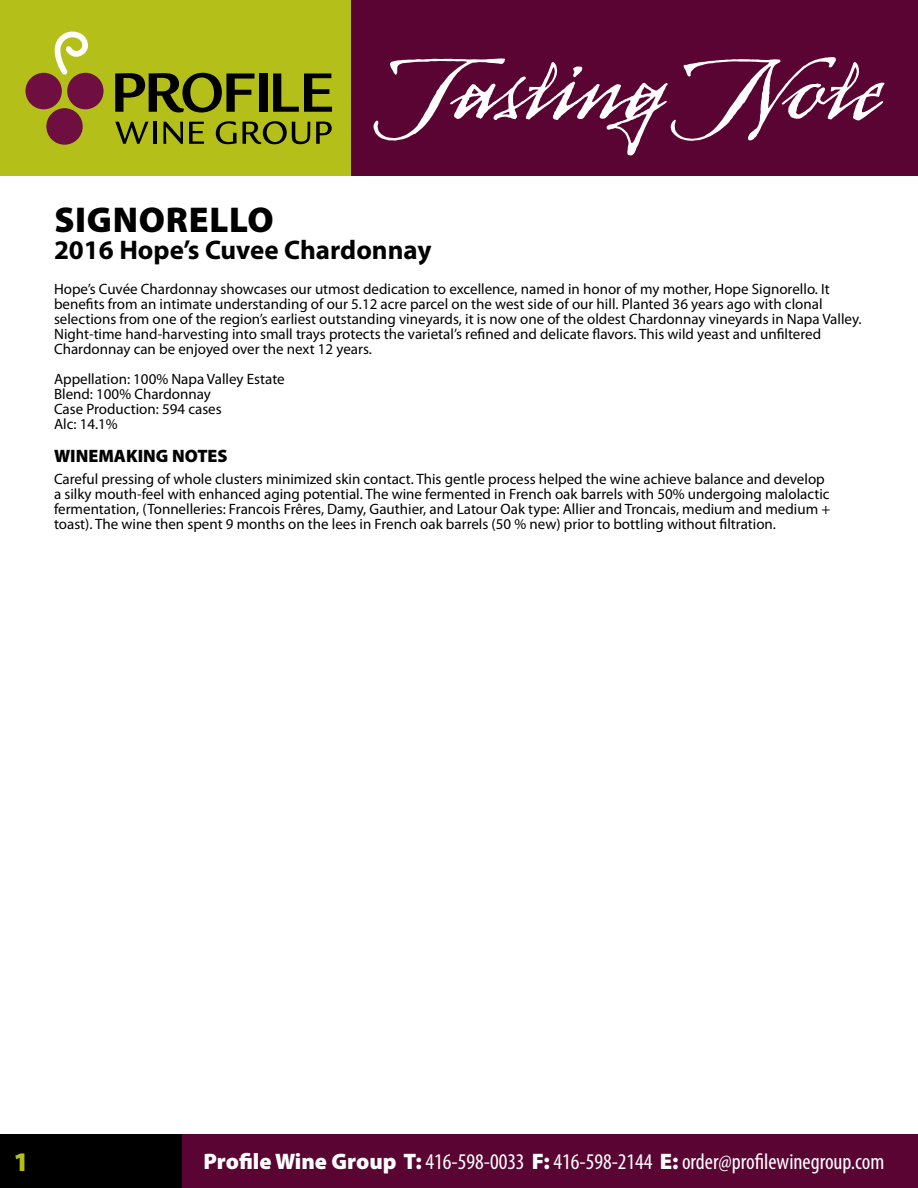
<style>
.page{position:relative;width:918px;height:1188px;background:#fff}
.page>*{position:absolute;margin:0;border:0;box-sizing:border-box;transform-origin:0 0}
.t1{font:127.5px "Arcana GMM Std Manuscript";color:#fff}
.t2{font:900 36px "Myriad Pro";letter-spacing:.02em;color:#000}
.t3{font:700 27px "Myriad Pro";color:#000}
.t4{font:900 27px "Myriad Pro";color:#b4c019}
.t5{font:condensed 22.5px "Myriad Pro";color:#fff}
.t6{font:900 18px "Myriad Pro";color:#000}
.t7{font:15px/15px "Myriad Pro";color:#000}
.s1{font-weight:900;font-stretch:normal}
</style>
<div class="page">
<div style="left:0;top:0;width:351px;height:176px;background:#b4c019"></div>
<div style="left:178px;top:1134px;width:740px;height:54px;background:#5a0434"></div>
<div style="left:351px;top:0;width:567px;height:176px;background:#5a0434"></div>
<div style="left:0;top:1134px;width:181px;height:54px;background:#000"></div>
<svg style="left:115px;top:73px;width:140px;height:40px"></svg>
<div style="left:259px;top:73px;width:8px;height:39px;background:#000"></div>
<svg style="left:273px;top:73px;width:59px;height:39px"></svg>
<svg style="left:115px;top:122px;width:34px;height:22px"></svg>
<hr style="left:154px;top:122px;width:3px;height:22px;background:#000">
<svg style="left:163px;top:122px;width:20px;height:22px"></svg>
<svg style="left:189px;top:122px;width:15px;height:22px"></svg>
<svg style="left:216px;top:121px;width:21px;height:23px"></svg>
<svg style="left:243px;top:121px;width:67px;height:23px"></svg>
<svg style="left:316px;top:122px;width:16px;height:22px"></svg>
<div style="left:46px;top:108px;width:37px;height:37px;background:#6e0e41;border-radius:50%"></div>
<div style="left:26px;top:73px;width:36px;height:36px;background:#6e0e41;border-radius:50%"></div>
<div style="left:67px;top:73px;width:37px;height:36px;background:#6e0e41;border-radius:50%"></div>
<svg style="left:54px;top:32px;width:34px;height:43px"></svg>
<h1 class="t1" style="left:392px;top:28px;width:491px">Tasting Note</h1>
<h2 class="t2" style="left:54px;top:200px;width:221px">SIGNORELLO</h2>
<h3 class="t3" style="left:54px;top:232px;width:379px">2016 Hope’s Cuvee Chardonnay</h3>
<p class="t7" style="left:54px;top:282px;width:809px">Hope’s Cuvée Chardonnay showcases our utmost dedication to excellence, named in honor of my mother, Hope Signorello. It benefits from an intimate understanding of our 5.12 acre parcel on the west side of our hill. Planted 36 years ago with clonal selections from one of the region’s earliest outstanding vineyards, it is now one of the oldest Chardonnay vineyards in Napa Valley.<br>Night-time hand-harvesting into small trays protects the varietal’s refined and delicate flavors. This wild yeast and unfiltered Chardonnay can be enjoyed over the next 12 years.</p>
<p class="t7" style="left:54px;top:372px;width:232px">Appellation: 100% Napa Valley Estate<br>Blend: 100% Chardonnay<br>Case Production: 594 cases<br>Alc: 14.1%</p>
<p class="t6" style="left:54px;top:446px;width:175px">WINEMAKING NOTES</p>
<p class="t7" style="left:54px;top:471px;width:778px">Careful pressing of whole clusters minimized skin contact. This gentle process helped the wine achieve balance and develop a silky mouth-feel with enhanced aging potential. The wine fermented in French oak barrels with 50% undergoing malolactic fermentation, (Tonnelleries: Francois Frêres, Damy, Gauthier, and Latour Oak type: Allier and Troncais, medium and medium + toast). The wine then spent 9 months on the lees in French oak barrels (50 % new) prior to bottling without filtration.</p>
<h3 class="t4" style="left:14px;top:1147px;width:17px">1</h3>
<h3 class="t5" style="left:203px;top:1148px;width:682px"><span class="s1">Profile Wine Group T:</span> 416-598-0033 <span class="s1">F:</span> 416-598-2144 <span class="s1">E:</span> order@profilewinegroup.com</h3>
</div>
